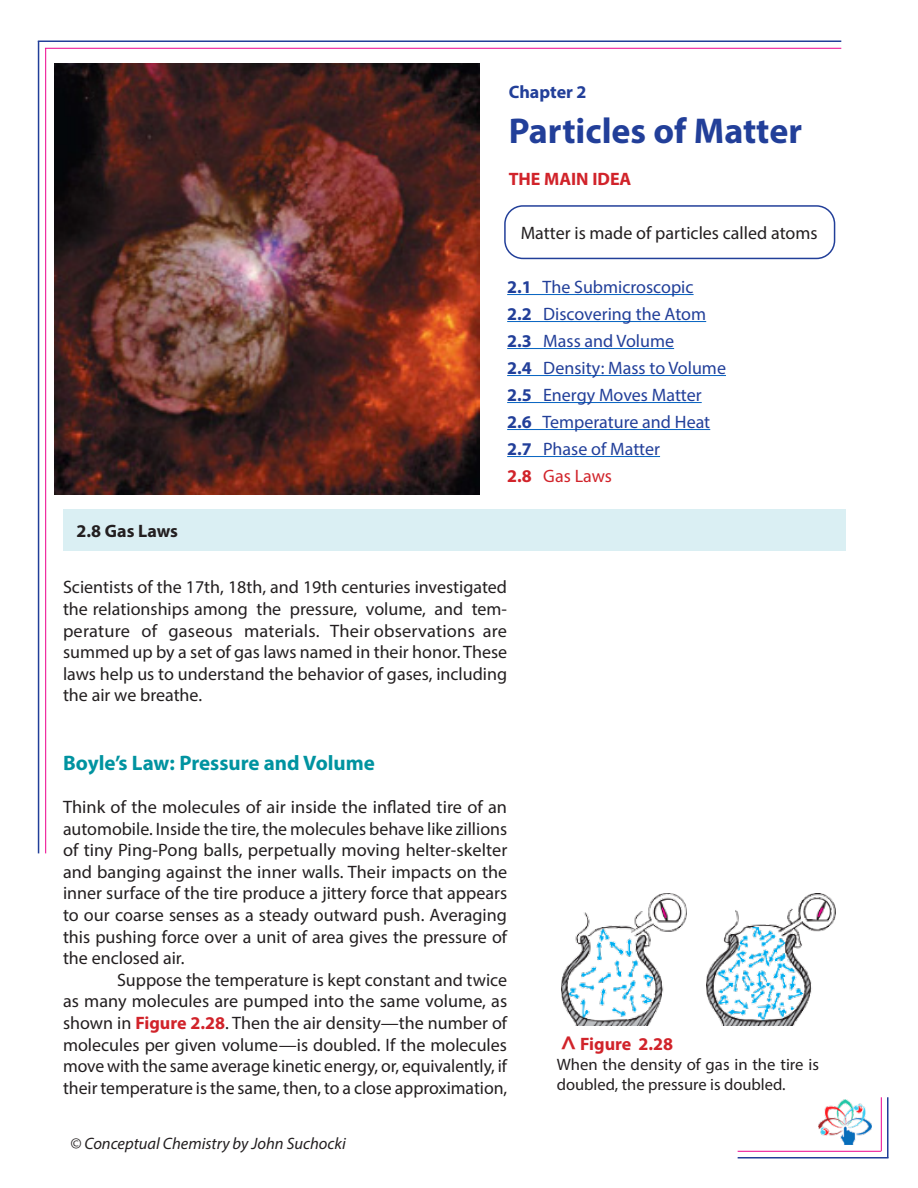
<style>
.page{position:relative;width:918px;height:1188px;background:#fff}
.page>*{position:absolute;margin:0;border:0;box-sizing:border-box;transform-origin:0 0}
.t1{font:700 36px "Myriad Pro";color:#223f99}
.t2{font:700 21px "Myriad Pro";color:#0093a0}
.t3{font:18px/21.6px "Myriad Pro";color:#231f20;text-align:justify}
.t4{font:18px "Myriad Pro";color:#223f99}
.t5{font:700 18px "Myriad Pro";color:#d1232a}
.t6{font:700 18px "Myriad Pro";color:#231f20}
.t7{font:18px "Myriad Pro";color:#d1232a}
.t8{font:700 18px "Myriad Pro";color:#223f99}
.t9{font:16.5px/19.8px "Myriad Pro";color:#231f20}
.t10{font:italic 16.5px "Myriad Pro";color:#231f20}
.s1{font-weight:700}
.s2{font-weight:700;color:#d1232a}
.s3{font-size:27px}
</style>
<div class="page">
<img style="left:818px;top:1099px;width:53px;height:45px">
<hr style="left:38px;top:41px;width:1px;height:812px;background:#223f99">
<hr style="left:38px;top:40px;width:803px;height:2px;background:#223f99">
<hr style="left:45px;top:48px;width:1px;height:805px;background:#ed028c">
<hr style="left:45px;top:48px;width:796px;height:1px;background:#ed028c">
<hr style="left:887px;top:1097px;width:2px;height:61px;background:#223f99">
<hr style="left:738px;top:1157px;width:151px;height:2px;background:#223f99">
<hr style="left:881px;top:1097px;width:1px;height:54px;background:#ed028c">
<hr style="left:738px;top:1151px;width:143px;height:1px;background:#ed028c">
<img style="left:54px;top:63px;width:426px;height:431px">
<div style="left:504px;top:205px;width:331px;height:54px;border:2px solid #223f99;border-radius:18px"></div>
<div style="left:63px;top:510px;width:783px;height:41px;background:#daeff3"></div>
<img style="left:561px;top:894px;width:126px;height:131px">
<img style="left:706px;top:894px;width:130px;height:131px">
<hr style="left:507px;top:294px;width:187px;height:1px;background:#0563c1">
<hr style="left:507px;top:321px;width:199px;height:1px;background:#0563c1">
<hr style="left:507px;top:348px;width:167px;height:1px;background:#0563c1">
<hr style="left:507px;top:375px;width:219px;height:1px;background:#0563c1">
<hr style="left:507px;top:402px;width:195px;height:1px;background:#0563c1">
<hr style="left:507px;top:429px;width:203px;height:1px;background:#0563c1">
<hr style="left:507px;top:456px;width:153px;height:1px;background:#0563c1">
<p class="t8" style="left:509px;top:80px;width:79px">Chapter 2</p>
<p class="t1" style="left:509px;top:108px;width:295px">Particles of Matter</p>
<p class="t5" style="left:509px;top:167px;width:124px">THE MAIN IDEA</p>
<p class="t3" style="left:521px;top:222px;width:298px">Matter is made of particles called atoms</p>
<p class="t6" style="left:76px;top:519px;width:103px">2.8 Gas Laws</p>
<p class="t4" style="left:507px;top:276px;width:188px"><span class="s1">2.1</span> The Submicroscopic</p>
<p class="t4" style="left:507px;top:303px;width:201px"><span class="s1">2.2</span> Discovering the Atom</p>
<p class="t4" style="left:507px;top:330px;width:168px"><span class="s1">2.3</span> Mass and Volume</p>
<p class="t4" style="left:507px;top:357px;width:220px"><span class="s1">2.4</span> Density: Mass to Volume</p>
<p class="t4" style="left:507px;top:384px;width:196px"><span class="s1">2.5</span> Energy Moves Matter</p>
<p class="t4" style="left:507px;top:411px;width:205px"><span class="s1">2.6</span> Temperature and Heat</p>
<p class="t4" style="left:507px;top:438px;width:154px"><span class="s1">2.7</span> Phase of Matter</p>
<p class="t7" style="left:507px;top:465px;width:106px"><span class="s1">2.8</span> Gas Laws</p>
<p class="t3" style="left:63px;top:576px;width:446px">Scientists of the 17th, 18th, and 19th centuries investigated the relationships among the pressure, volume, and tem&shy;perature of gaseous materials. Their observations are summed up by a set of gas laws named in their honor. These laws help us to understand the behavior of gases, including the air we breathe.</p>
<p class="t2" style="left:63px;top:749px;width:314px">Boyle’s Law: Pressure and Volume</p>
<p class="t3" style="left:63px;top:796px;width:446px">Think of the molecules of air inside the inflated tire of an automobile. Inside the tire, the molecules behave like zillions of tiny Ping-Pong balls, perpetually moving helter-skelter and banging against the inner walls. Their impacts on the inner surface of the tire produce a jittery force that appears to our coarse senses as a steady outward push. Averaging this pushing force over a unit of area gives the pressure of the enclosed air.</p>
<p class="t3" style="left:63px;top:969px;width:446px;text-indent:54px">Suppose the temperature is kept constant and twice as many molecules are pumped into the same volume, as shown in <span class="s2">Figure 2.28</span>. Then the air density—the number of molecules per given volume—is doubled. If the molecules move with the same average kinetic energy, or, equivalently, if their temperature is the same, then, to a close approximation,</p>
<p class="t10" style="left:70px;top:1134px;width:277px">© Conceptual Chemistry by John Suchocki</p>
<p class="t5" style="left:560px;top:1032px;width:114px"><span class="s3">^</span> Figure 2.28</p>
<p class="t9" style="left:557px;top:1054px;width:264px">When the density of gas in the tire is doubled, the pressure is doubled.</p>
</div>
